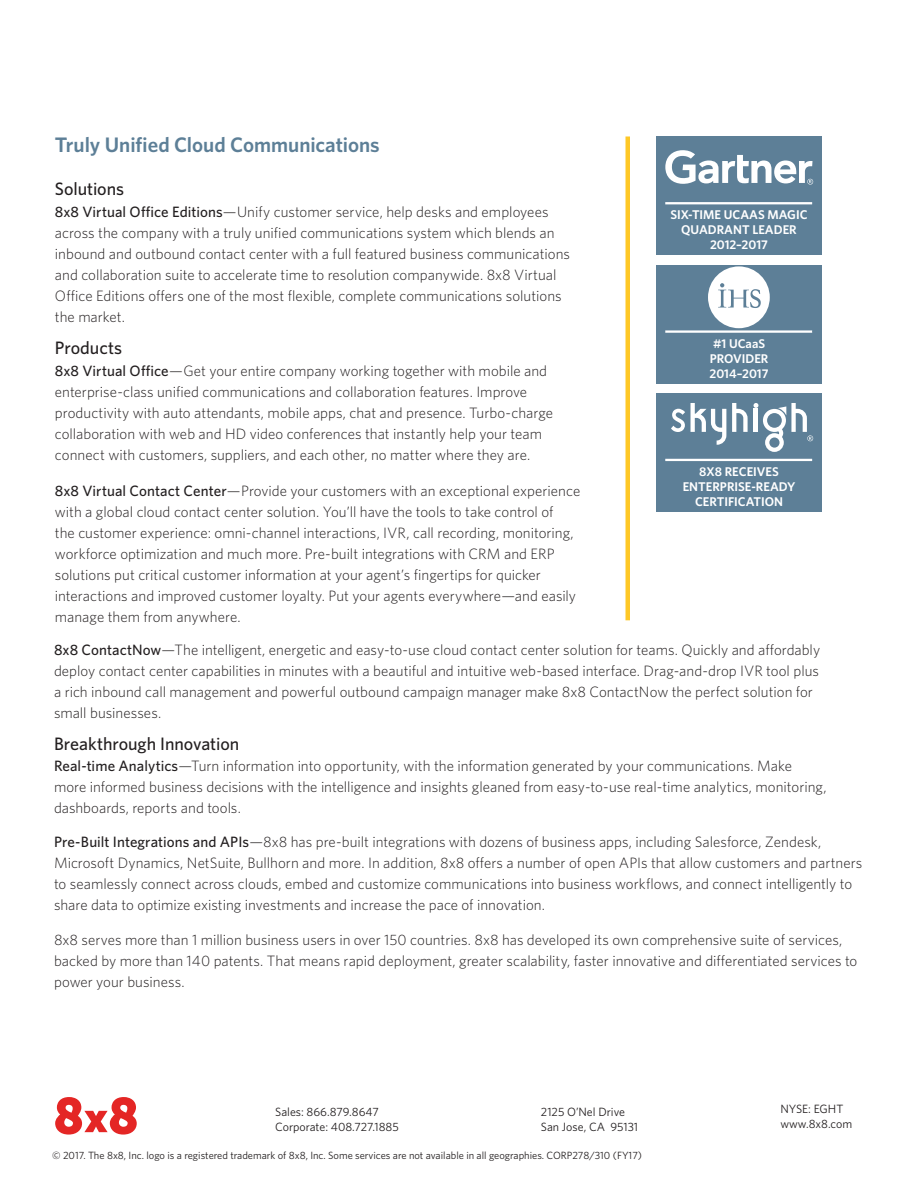
<style>
.page{position:relative;width:918px;height:1188px;background:#fff}
.page>*{position:absolute;margin:0;border:0;box-sizing:border-box;transform-origin:0 0}
.t1{font:600 21px "Whitney";letter-spacing:-.005em;color:#5d7f97}
.t2{font:500 18px "Whitney";letter-spacing:-.005em;color:#231f20}
.t3{font:300 15px/21px "Whitney";color:#231f20}
.t4{font:600 12.6px/15.1px "Whitney";color:#fff;text-align:center}
.t5{font:12px/15px "Whitney";color:#231f20}
.t6{font:10.5px "Whitney";color:#231f20}
.s1{font-weight:500}
</style>
<div class="page">
<svg style="left:55px;top:1097px;width:82px;height:38px"></svg>
<div style="left:656px;top:265px;width:166px;height:119px;background:#5d7f97"></div>
<hr style="left:665px;top:330px;width:147px;height:3px;background:#fff">
<svg style="left:708px;top:266px;width:62px;height:62px"></svg>
<div style="left:656px;top:136px;width:166px;height:119px;background:#5d7f97"></div>
<hr style="left:665px;top:202px;width:147px;height:2px;background:#fff">
<svg style="left:665px;top:150px;width:148px;height:35px"></svg>
<div style="left:656px;top:393px;width:166px;height:119px;background:#5d7f97"></div>
<hr style="left:665px;top:459px;width:147px;height:2px;background:#fff">
<svg style="left:671px;top:409px;width:14px;height:23px"></svg>
<svg style="left:691px;top:403px;width:35px;height:42px"></svg>
<svg style="left:732px;top:403px;width:16px;height:29px"></svg>
<svg style="left:754px;top:403px;width:59px;height:49px"></svg>
<hr style="left:626px;top:136px;width:4px;height:484px;background:#fec827">
<h1 class="t1" style="left:55px;top:131px;width:326px">Truly Unified Cloud Communications</h1>
<p class="t2" style="left:55px;top:177px;width:71px">Solutions</p>
<p class="t3" style="left:55px;top:201px;width:517px"><span class="s1">8x8 Virtual Office Editions</span>—Unify customer service, help desks and employees across the company with a truly unified communications system which blends an inbound and outbound contact center with a full featured business communications and collaboration suite to accelerate time to resolution companywide. 8x8 Virtual Office Editions offers one of the most flexible, complete communications solutions the market.</p>
<p class="t2" style="left:55px;top:336px;width:69px">Products</p>
<p class="t3" style="left:55px;top:360px;width:500px"><span class="s1">8x8 Virtual Office</span>—Get your entire company working together with mobile and enterprise-class unified communications and collaboration features. Improve productivity with auto attendants, mobile apps, chat and presence. Turbo-charge collaboration with web and HD video conferences that instantly help your team connect with customers, suppliers, and each other, no matter where they are.</p>
<p class="t3" style="left:55px;top:480px;width:527px"><span class="s1">8x8 Virtual Contact Center</span>—Provide your customers with an exceptional experience with a global cloud contact center solution. You’ll have the tools to take control of<br>the customer experience: omni-channel interactions, IVR, call recording, monitoring, workforce optimization and much more. Pre-built integrations with CRM and ERP solutions put critical customer information at your agent’s fingertips for quicker interactions and improved customer loyalty. Put your agents everywhere—and easily manage them from anywhere.</p>
<p class="t3" style="left:54px;top:639px;width:768px"><span class="s1">8x8 ContactNow</span>—The intelligent, energetic and easy-to-use cloud contact center solution for teams. Quickly and affordably deploy contact center capabilities in minutes with a beautiful and intuitive web-based interface. Drag-and-drop IVR tool plus a rich inbound call management and powerful outbound campaign manager make 8x8 ContactNow the perfect solution for small businesses.</p>
<p class="t2" style="left:54px;top:732px;width:187px">Breakthrough Innovation</p>
<p class="t3" style="left:54px;top:755px;width:774px"><span class="s1">Real-time Analytics</span>—Turn information into opportunity, with the information generated by your communications. Make more informed business decisions with the intelligence and insights gleaned from easy-to-use real-time analytics, monitoring, dashboards, reports and tools.</p>
<p class="t3" style="left:54px;top:831px;width:810px"><span class="s1">Pre-Built Integrations and APIs</span>—8x8 has pre-built integrations with dozens of business apps, including Salesforce, Zendesk, Microsoft Dynamics, NetSuite, Bullhorn and more. In addition, 8x8 offers a number of open APIs that allow customers and partners to seamlessly connect across clouds, embed and customize communications into business workflows, and connect intelligently to share data to optimize existing investments and increase the pace of innovation.</p>
<p class="t3" style="left:54px;top:929px;width:805px">8x8 serves more than 1 million business users in over 150 countries. 8x8 has developed its own comprehensive suite of services, backed by more than 140 patents. That means rapid deployment, greater scalability, faster innovative and differentiated services to power your business.</p>
<p class="t4" style="left:670px;top:207px;width:139px">SIX-TIME UCAAS MAGIC<br>QUADRANT LEADER<br>2012–2017</p>
<p class="t4" style="left:710px;top:335px;width:60px;text-align:left">#1 UCaaS<br>PROVIDER<br>2014–2017</p>
<p class="t4" style="left:683px;top:463px;width:114px">8X8 RECEIVES<br>ENTERPRISE-READY<br>CERTIFICATION</p>
<p class="t5" style="left:275px;top:1104px;width:125px">Sales: 866.879.8647<br>Corporate: 408.727.1885</p>
<p class="t5" style="left:780px;top:1101px;width:73px">NYSE: EGHT www.8x8.com</p>
<p class="t6" style="left:52px;top:1149px;width:591px">© 2017. The 8x8, Inc. logo is a registered trademark of 8x8, Inc. Some services are not available in all geographies. CORP278/310 (FY17)</p>
<p class="t5" style="left:541px;top:1104px;width:99px">2125 O’Nel Drive<br>San Jose, CA 95131</p>
</div>
